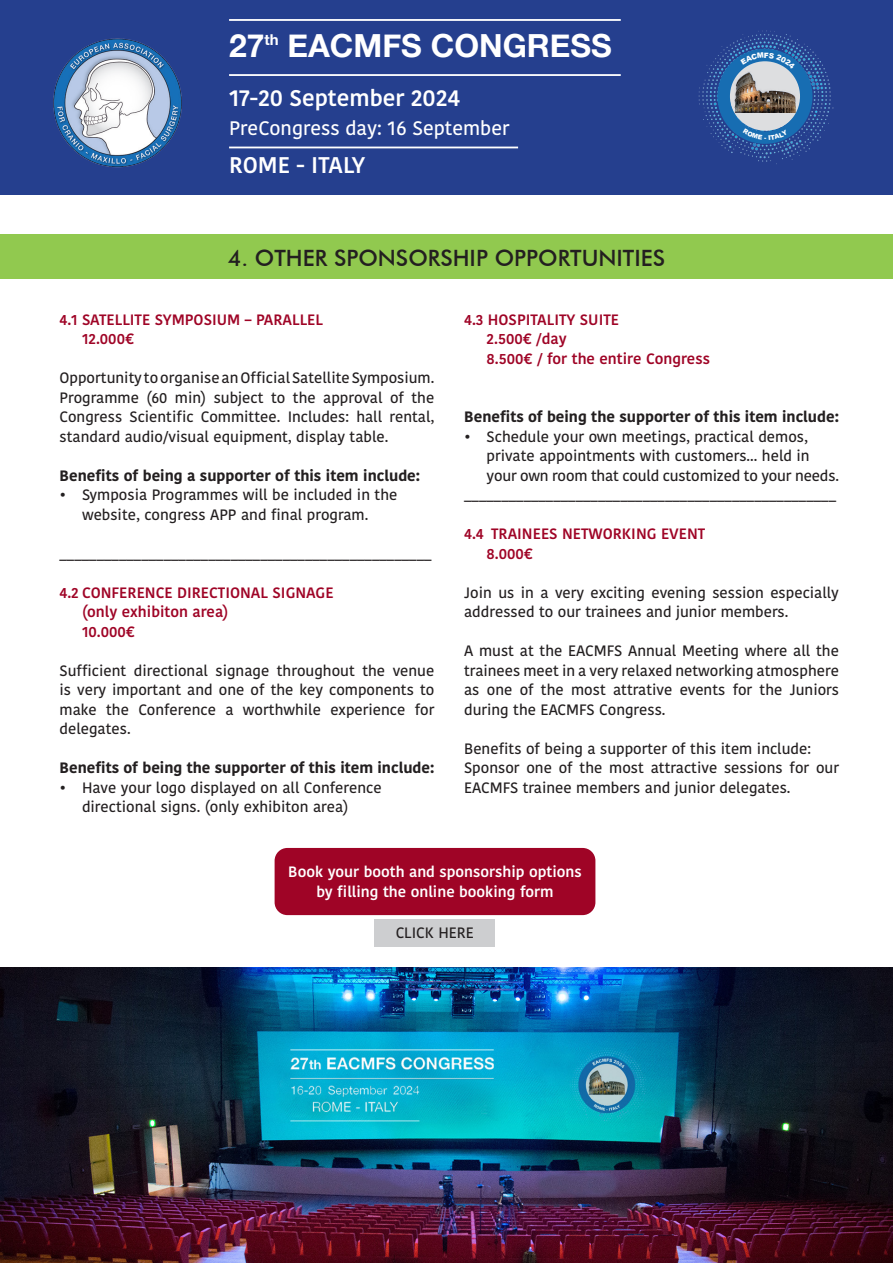
<style>
.page{position:relative;width:893px;height:1263px;background:#fff}
.page>*{position:absolute;margin:0;border:0;box-sizing:border-box;transform-origin:0 0}
.t1{font:700 31.8px "Helvetica Neue";color:#fff}
.t2{font:600 22.65px "Kohinoor Devanagari";color:#fff}
.t3{font:500 22.5px "Futura BT";color:#231f20}
.t4{font:500 19.5px "Kohinoor Devanagari";color:#fff}
.t5{font:500 15px/19.5px "Kohinoor Telugu";color:#231f20;text-align:justify}
.t6{font:600 15px "Kohinoor Telugu";color:#9f0426}
.t7{font:700 15px "Kohinoor Telugu";color:#231f20}
.t8{font:600 15px "Kohinoor Telugu";color:#fff}
</style>
<div class="page">
<div style="left:0;top:0;width:893px;height:194px;background:#253f8e"></div>
<img style="left:53px;top:38px;width:129px;height:130px">
<img style="left:698px;top:30px;width:136px;height:134px">
<svg style="left:729px;top:58px;width:73px;height:73px"></svg>
<div style="left:717px;top:49px;width:95px;height:95px;border:12px solid #176db2;border-radius:50%"></div>
<div style="left:734px;top:64px;width:66px;height:60px;background:#231f20;opacity:.5"></div>
<hr style="left:229px;top:74px;width:392px;height:2px;background:#fff">
<hr style="left:229px;top:19px;width:392px;height:2px;background:#fff">
<hr style="left:229px;top:147px;width:289px;height:1px;background:#fff">
<div style="left:275px;top:848px;width:320px;height:67px;background:#9f0426;border-radius:13px"></div>
<img style="left:0;top:967px;width:893px;height:296px">
<div style="left:0;top:234px;width:893px;height:44px;background:#91c94f"></div>
<div style="left:374px;top:919px;width:121px;height:28px;background:#cdced0"></div>
<svg style="left:740px;top:52px;width:55px;height:17px"></svg>
<svg style="left:743px;top:129px;width:45px;height:11px"></svg>
<h1 class="t1" style="left:229px;top:21px;width:384px">27<sup>th</sup> EACMFS CONGRESS</h1>
<h2 class="t2" style="left:229px;top:85px;width:233px">17-20 September 2024</h2>
<h3 class="t4" style="left:229px;top:117px;width:282px">PreCongress day: 16 September</h3>
<h2 class="t2" style="left:229px;top:152px;width:138px">ROME - ITALY</h2>
<p class="t3" style="left:228px;top:244px;width:439px">4. OTHER SPONSORSHIP OPPORTUNITIES</p>
<p class="t6" style="left:60px;top:311px;width:265px">4.1 SATELLITE SYMPOSIUM – PARALLEL</p>
<p class="t6" style="left:82px;top:330px;width:54px">12.000€</p>
<p class="t5" style="left:60px;top:368px;width:376px">Opportunity to organise an Official Satellite Symposium.<br>Programme (60 min) subject to the approval of the Congress Scientific Committee. Includes: hall rental, standard audio/visual equipment, display table.</p>
<p class="t7" style="left:60px;top:467px;width:362px">Benefits of being a supporter of this item include:</p>
<p class="t5" style="left:60px;top:485px;width:339px;text-align:center">• Symposia Programmes will be included in the website, congress APP and final program.</p>
<p class="t5" style="left:60px;top:544px;width:374px">__________________________________________________</p>
<p class="t6" style="left:60px;top:584px;width:276px">4.2 CONFERENCE DIRECTIONAL SIGNAGE</p>
<p class="t6" style="left:82px;top:603px;width:148px">(only exhibiton area)</p>
<p class="t6" style="left:82px;top:623px;width:54px">10.000€</p>
<p class="t5" style="left:60px;top:661px;width:376px">Sufficient directional signage throughout the venue is very important and one of the key components to make the Conference a worthwhile experience for delegates.</p>
<p class="t7" style="left:60px;top:759px;width:376px">Benefits of being the supporter of this item include:</p>
<p class="t5" style="left:60px;top:778px;width:324px">• Have your logo displayed on all Conference</p>
<p class="t5" style="left:82px;top:797px;width:268px">directional signs. (only exhibiton area)</p>
<p class="t6" style="left:464px;top:311px;width:156px">4.3 HOSPITALITY SUITE</p>
<p class="t6" style="left:487px;top:330px;width:81px">2.500€ /day</p>
<p class="t6" style="left:487px;top:350px;width:225px">8.500€ / for the entire Congress</p>
<p class="t7" style="left:464px;top:408px;width:376px">Benefits of being the supporter of this item include:</p>
<p class="t5" style="left:487px;top:427px;width:354px;text-align:left;text-indent:-22px">• Schedule your own meetings, practical demos, private appointments with customers... held in your own room that could customized to your needs.</p>
<p class="t5" style="left:464px;top:485px;width:374px">__________________________________________________</p>
<p class="t6" style="left:464px;top:525px;width:243px">4.4 TRAINEES NETWORKING EVENT</p>
<p class="t6" style="left:487px;top:545px;width:48px">8.000€</p>
<p class="t5" style="left:464px;top:583px;width:376px">Join us in a very exciting evening session especially addressed to our trainees and junior members.</p>
<p class="t5" style="left:464px;top:641px;width:376px">A must at the EACMFS Annual Meeting where all the trainees meet in a very relaxed networking atmosphere as one of the most attrative events for the Juniors during the EACMFS Congress.</p>
<p class="t5" style="left:464px;top:739px;width:348px">Benefits of being a supporter of this item include:</p>
<p class="t5" style="left:464px;top:758px;width:376px">Sponsor one of the most attractive sessions for our<br>EACMFS trainee members and junior delegates.</p>
<p class="t8" style="left:288px;top:863px;width:295px">Book your booth and sponsorship options</p>
<p class="t8" style="left:316px;top:883px;width:239px">by filling the online booking form</p>
<p class="t5" style="left:396px;top:923px;width:80px">CLICK HERE</p>
</div>
